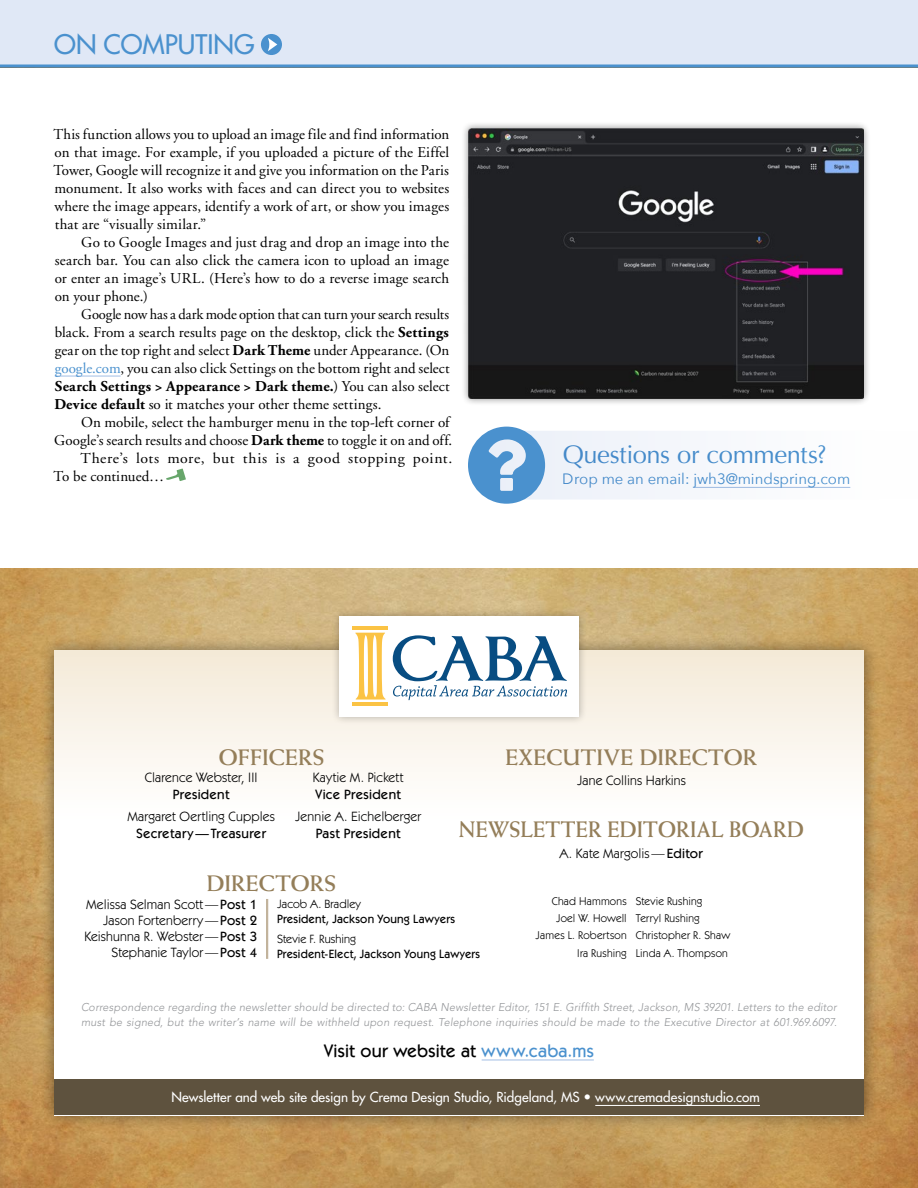
<style>
.page{position:relative;width:918px;height:1188px;background:#fff}
.page>*{position:absolute;margin:0;border:0;box-sizing:border-box;transform-origin:0 0}
.t1{font:500 26.25px "Futura LT Pro";color:#4a91ce}
.t2{font:25.5px "Optima";letter-spacing:-.015em;color:#4a91ce}
.t3{font:700 22.5px "Weiss";letter-spacing:.005em;color:#947e59}
.t4{font:700 22.5px "Weiss";letter-spacing:.005em;color:#947e59;scale:.95 1}
.t5{font:500 18px "Itc Kabel";letter-spacing:.01em;color:#000}
.t6{font:15px/18px "Adobe Garamond";letter-spacing:.01em;color:#000;text-align:justify}
.t7{font:15px "Adobe Garamond";letter-spacing:.035em;color:#000;scale:1.05 1}
.t8{font:15px "Avenir Next";color:#4a91ce}
.t9{font:13.5px/16.2px "Itc Kabel";letter-spacing:.01em;color:#000;text-align:right}
.t10{font:500 13.5px "Futura LT Pro";color:#fff}
.t11{font:500 13.5px "Itc Kabel";letter-spacing:.02em;color:#000}
.t12{font:500 12px "Itc Kabel";letter-spacing:.015em;color:#000;scale:.96 1}
.t13{font:12px "Itc Kabel";letter-spacing:.005em;color:#000}
.t14{font:500 12px "Itc Kabel";letter-spacing:.015em;color:#000}
.t15{font:italic 300 11.25px/15px "Avenir";letter-spacing:.015em;color:#939598}
.t16{font:11.25px/17.2px "Itc Kabel";letter-spacing:.02em;color:#000;text-align:right}
.s1{font-weight:700}
.s2{color:#4a91ce}
.s3{font-weight:500}
</style>
<div class="page">
<div style="left:0;top:0;width:918px;height:68px;background:#e0e8f6"></div>
<div style="left:261px;top:34px;width:21px;height:21px;background:#4a91ce;border-radius:50%"></div>
<svg style="left:268px;top:38px;width:9px;height:13px"></svg>
<hr style="left:55px;top:376px;width:66px;height:1px;background:#a2bfe4">
<svg style="left:166px;top:468px;width:20px;height:13px"></svg>
<svg style="left:468px;top:427px;width:383px;height:77px"></svg>
<img style="left:0;top:568px;width:918px;height:620px">
<div style="left:39px;top:636px;width:840px;height:494px;background:#000;opacity:.45"></div>
<svg style="left:54px;top:651px;width:810px;height:429px"></svg>
<hr style="left:482px;top:1060px;width:112px;height:1px;background:#a2bfe4">
<hr style="left:266px;top:899px;width:2px;height:60px;background:#c2b39c">
<div style="left:331px;top:608px;width:256px;height:117px;background:#000;opacity:.27"></div>
<div style="left:339px;top:616px;width:240px;height:101px;background:#fff"></div>
<hr style="left:353px;top:626px;width:35px;height:4px;background:#fbc344">
<hr style="left:353px;top:702px;width:35px;height:4px;background:#fbc344">
<svg style="left:355px;top:633px;width:31px;height:67px"></svg>
<svg style="left:393px;top:635px;width:174px;height:65px"></svg>
<div style="left:54px;top:1080px;width:810px;height:35px;background:#5e523e"></div>
<hr style="left:595px;top:1105px;width:165px;height:1px;background:#fff">
<div style="left:461px;top:121px;width:410px;height:285px;background:#000;opacity:.45"></div>
<img style="left:468px;top:128px;width:396px;height:270px">
<h1 class="t1" style="left:54px;top:25px;width:202px">ON COMPUTING</h1>
<p class="t6" style="left:54px;top:126px;width:397px">This function allows you to upload an image file and find information on that image. For example, if you uploaded a picture of the Eiffel Tower, Google will recognize it and give you information on the Paris monument. It also works with faces and can direct you to websites where the image appears, identify a work of art, or show you images that are “visually similar.”</p>
<p class="t6" style="left:55px;top:234px;width:396px;text-indent:27px">Go to Google Images and just drag and drop an image into the search bar. You can also click the camera icon to upload an image or enter an image’s URL. (Here’s how to do a reverse image search on your phone.)</p>
<p class="t6" style="left:54px;top:306px;width:397px;text-indent:27px">Google now has a dark mode option that can turn your search results black. From a search results page on the desktop, click the <span class="s1">Settings </span>gear on the top right and select <span class="s1">Dark Theme</span> under Appearance. (On <span class="s2">google.com</span>, you can also click Settings on the bottom right and select <span class="s1">Search Settings &gt; Appearance &gt; Dark theme.</span>) You can also select <span class="s1">Device default</span> so it matches your other theme settings.</p>
<p class="t6" style="left:81px;top:414px;width:370px">On mobile, select the hamburger menu in the top-left corner of</p>
<p class="t6" style="left:54px;top:432px;width:399px">Google’s search results and choose <span class="s1">Dark theme</span> to toggle it on and off.</p>
<p class="t7" style="left:81px;top:450px;width:356px">There’s lots more, but this is a good stopping point.</p>
<p class="t6" style="left:54px;top:468px;width:112px">To be continued…</p>
<h2 class="t2" style="left:562px;top:440px;width:266px">Questions or comments?</h2>
<p class="t8" style="left:563px;top:467px;width:289px">Drop me an email: jwh3@mindspring.com</p>
<h3 class="t3" style="left:219px;top:744px;width:107px">OFFICERS</h3>
<p class="t9" style="left:145px;top:769px;width:114px">Clarence Webster, III</p>
<p class="t11" style="left:173px;top:786px;width:58px">President</p>
<p class="t9" style="left:127px;top:809px;width:149px">Margaret Oertling Cupples</p>
<p class="t11" style="left:136px;top:825px;width:131px">Secretary—Treasurer</p>
<h3 class="t3" style="left:505px;top:744px;width:253px">EXECUTIVE DIRECTOR</h3>
<p class="t9" style="left:313px;top:769px;width:92px">Kaytie M. Pickett</p>
<p class="t11" style="left:316px;top:786px;width:87px">Vice President</p>
<p class="t9" style="left:295px;top:809px;width:128px">Jennie A. Eichelberger</p>
<p class="t11" style="left:316px;top:825px;width:86px">Past President</p>
<h3 class="t3" style="left:207px;top:870px;width:131px">DIRECTORS</h3>
<p class="t9" style="left:84px;top:896px;width:174px">Melissa Selman Scott—<span class="s3">Post 1<br></span>Jason Fortenberry—<span class="s3">Post 2<br></span>Keishunna R. Webster—<span class="s3">Post 3<br></span>Stephanie Taylor—<span class="s3">Post 4</span></p>
<p class="t13" style="left:277px;top:897px;width:85px">Jacob A. Bradley</p>
<p class="t9" style="left:577px;top:772px;width:111px">Jane Collins Harkins</p>
<h3 class="t4" style="left:459px;top:816px;width:365px">NEWSLETTER EDITORIAL BOARD</h3>
<p class="t9" style="left:559px;top:845px;width:145px">A. Kate Margolis—<span class="s3">Editor</span></p>
<p class="t16" style="left:536px;top:892px;width:93px">Chad Hammons<br>Joel W. Howell<br>James L. Robertson<br>Ira Rushing</p>
<p class="t16" style="left:636px;top:892px;width:96px;text-align:left">Stevie Rushing<br>Terryl Rushing<br>Christopher R. Shaw<br>Linda A. Thompson</p>
<p class="t14" style="left:277px;top:912px;width:179px">President, Jackson Young Lawyers</p>
<p class="t13" style="left:277px;top:932px;width:81px">Stevie F. Rushing</p>
<p class="t12" style="left:277px;top:947px;width:213px">President-Elect, Jackson Young Lawyers</p>
<p class="t15" style="left:81px;top:1000px;width:757px">Correspondence regarding the newsletter should be directed to: CABA Newsletter Editor, 151 E. Griffith Street, Jackson, MS 39201. Letters to the editor must be signed, but the writer’s name will be withheld upon request. Telephone inquiries should be made to the Executive Director at 601.969.6097.</p>
<p class="t5" style="left:324px;top:1040px;width:271px">Visit our website at <span class="s2">www.caba.ms</span></p>
<p class="t10" style="left:172px;top:1087px;width:590px">Newsletter and web site design by Crema Design Studio, Ridgeland, MS • www.cremadesignstudio.com</p>
</div>
